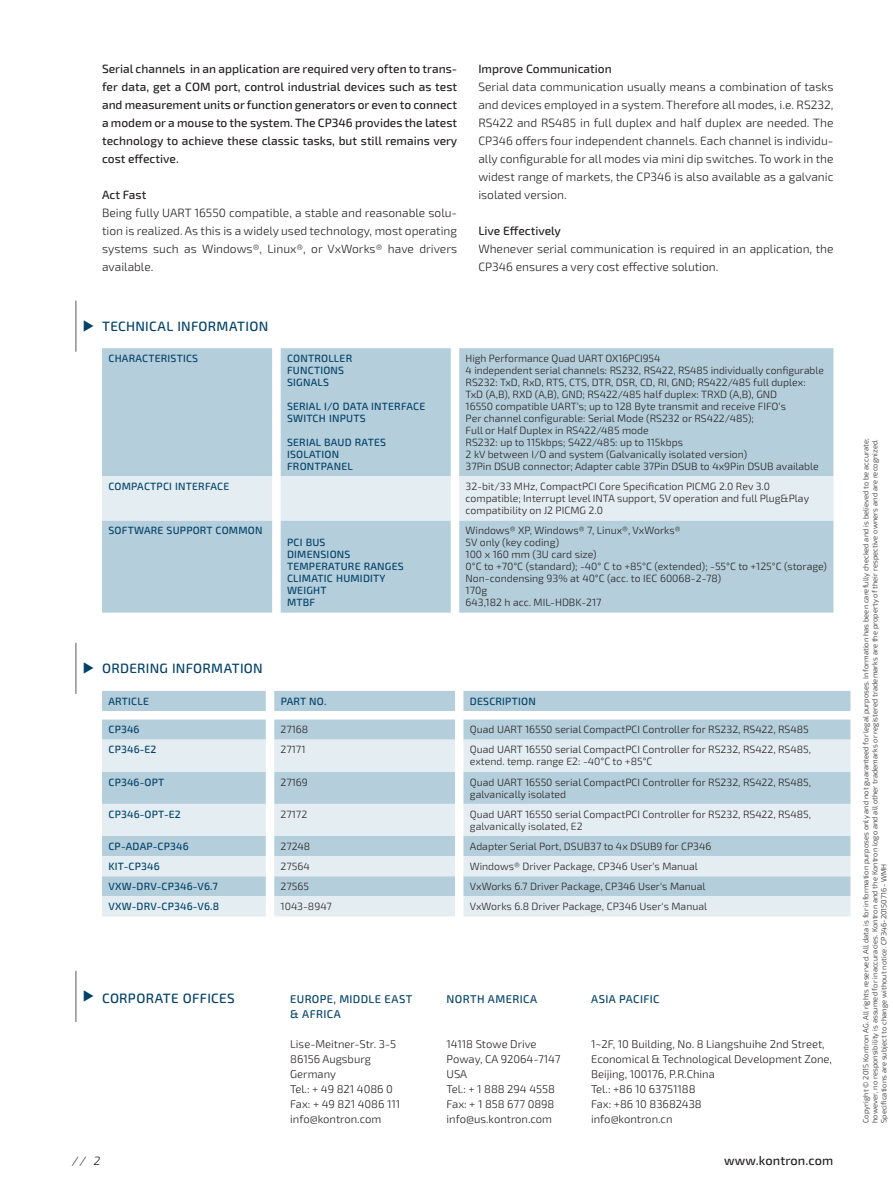
<style>
.page{position:relative;width:893px;height:1191px;background:#fff}
.page>*{position:absolute;margin:0;border:0;box-sizing:border-box;transform-origin:0 0}
.t1{font:500 13.5px "Exo 2.0";letter-spacing:.02em;color:#004169}
.t2{font:500 12.75px "Exo 2.0";letter-spacing:.01em;color:#231f20}
.t3{font:300 12px/18px "Exo 2.0";color:#231f20;text-align:justify}
.t4{font:500 12px/18px "Exo 2.0";color:#231f20;text-align:justify}
.t5{font:italic 300 12px "Exo 2.0";color:#231f20}
.t6{font:300 11.25px/15px "Exo 2.0";color:#231f20}
.t7{font:500 11.25px/15px "Exo 2.0";letter-spacing:.03em;color:#004169}
.t8{font:300 10.5px/12px "Exo 2.0";color:#231f20}
.t9{font:500 10.5px/12px "Exo 2.0";letter-spacing:.02em;color:#004169}
.t10{font:300 7.5px/9px "Exo 2.0";letter-spacing:.01em;color:#231f20}
</style>
<div class="page">
<hr style="left:76px;top:971px;width:1px;height:51px;background:#57585a">
<hr style="left:76px;top:643px;width:1px;height:51px;background:#57585a">
<hr style="left:76px;top:301px;width:1px;height:51px;background:#57585a">
<div style="left:102px;top:348px;width:731px;height:264px;background:#b5cedb"></div>
<div style="left:102px;top:476px;width:731px;height:44px;background:#e3edf2"></div>
<svg style="left:102px;top:691px;width:748px;height:48px;fill:#b5cedb"></svg>
<svg style="left:102px;top:739px;width:748px;height:177px;background:#d1e0e9"></svg>
<p class="t4" style="left:102px;top:61px;width:357px">Serial channels in an application are required very often to trans&shy;fer data, get a COM port, control industrial devices such as test and measurement units or function generators or even to connect a modem or a mouse to the system. The CP346 provides the latest technology to achieve these classic tasks, but still remains very cost effective.</p>
<p class="t4" style="left:102px;top:187px;width:46px">Act Fast</p>
<p class="t3" style="left:102px;top:205px;width:357px">Being fully UART 16550 compatible, a stable and reasonable solu&shy;tion is realized. As this is a widely used technology, most operating systems such as Windows®, Linux®, or VxWorks® have drivers available.</p>
<p class="t4" style="left:478px;top:61px;width:135px">Improve Communication</p>
<p class="t3" style="left:478px;top:79px;width:357px">Serial data communication usually means a combination of tasks and devices employed in a system. Therefore all modes, i.e. RS232, RS422 and RS485 in full duplex and half duplex are needed. The CP346 offers four independent channels. Each channel is individu&shy;ally configurable for all modes via mini dip switches. To work in the widest range of markets, the CP346 is also available as a galvanic isolated version.</p>
<p class="t4" style="left:478px;top:223px;width:84px">Live Effectively</p>
<p class="t3" style="left:478px;top:241px;width:357px">Whenever serial communication is required in an application, the<br>CP346 ensures a very cost effective solution.</p>
<p class="t1" style="left:102px;top:321px;width:168px">TECHNICAL INFORMATION</p>
<p class="t9" style="left:108px;top:353px;width:91px">CHARACTERISTICS</p>
<p class="t9" style="left:287px;top:353px;width:67px">CONTROLLER<br>FUNCTIONS<br>SIGNALS</p>
<p class="t9" style="left:287px;top:401px;width:140px">SERIAL I/O DATA INTERFACE<br>SWITCH INPUTS</p>
<p class="t9" style="left:287px;top:437px;width:101px">SERIAL BAUD RATES<br>ISOLATION<br>FRONTPANEL</p>
<p class="t8" style="left:466px;top:353px;width:360px">High Performance Quad UART OX16PCI954<br>4 independent serial channels: RS232, RS422, RS485 individually configurable RS232: TxD, RxD, RTS, CTS, DTR, DSR, CD, RI, GND; RS422/485 full duplex:<br>TxD (A,B), RXD (A,B), GND; RS422/485 half duplex: TRXD (A,B), GND<br>16550 compatible UART‘s; up to 128 Byte transmit and receive FIFO‘s<br>Per channel configurable: Serial Mode (RS232 or RS422/485);<br>Full or Half Duplex in RS422/485 mode<br>RS232: up to 115kbps; S422/485: up to 115kbps<br>2 kV between I/O and system (Galvanically isolated version)<br>37Pin DSUB connector; Adapter cable 37Pin DSUB to 4x9Pin DSUB available</p>
<p class="t9" style="left:108px;top:481px;width:122px">COMPACTPCI INTERFACE</p>
<p class="t8" style="left:466px;top:481px;width:345px">32-bit/33 MHz, CompactPCI Core Specification PICMG 2.0 Rev 3.0 compatible; Interrupt level INTA support, 5V operation and full Plug&amp;Play compatibility on J2 PICMG 2.0</p>
<p class="t9" style="left:108px;top:526px;width:156px">SOFTWARE SUPPORT COMMON</p>
<p class="t9" style="left:287px;top:538px;width:118px">PCI BUS<br>DIMENSIONS<br>TEMPERATURE RANGES<br>CLIMATIC HUMIDITY<br>WEIGHT<br>MTBF</p>
<p class="t8" style="left:466px;top:526px;width:363px">Windows® XP, Windows® 7, Linux®, VxWorks®<br>5V only (key coding)<br>100 x 160 mm (3U card size)<br>0°C to +70°C (standard); -40° C to +85°C (extended); -55°C to +125°C (storage)<br>Non-condensing 93% at 40°C (acc. to IEC 60068-2-78)<br>170g<br>643,182 h acc. MIL-HDBK-217</p>
<p class="t1" style="left:102px;top:663px;width:162px">ORDERING INFORMATION</p>
<p class="t9" style="left:108px;top:696px;width:42px">ARTICLE</p>
<p class="t9" style="left:281px;top:696px;width:47px">PART NO.</p>
<p class="t9" style="left:470px;top:696px;width:67px">DESCRIPTION</p>
<p class="t9" style="left:108px;top:724px;width:33px">CP346</p>
<p class="t8" style="left:281px;top:724px;width:29px">27168</p>
<p class="t8" style="left:470px;top:724px;width:340px">Quad UART 16550 serial CompactPCI Controller for RS232, RS422, RS485</p>
<p class="t9" style="left:108px;top:745px;width:50px">CP346-E2</p>
<p class="t8" style="left:281px;top:745px;width:26px">27171</p>
<p class="t8" style="left:470px;top:745px;width:343px">Quad UART 16550 serial CompactPCI Controller for RS232, RS422, RS485, extend. temp. range E2: -40°C to +85°C</p>
<p class="t9" style="left:108px;top:777px;width:57px">CP346-OPT</p>
<p class="t8" style="left:281px;top:777px;width:29px">27169</p>
<p class="t8" style="left:470px;top:777px;width:343px">Quad UART 16550 serial CompactPCI Controller for RS232, RS422, RS485, galvanically isolated</p>
<p class="t9" style="left:108px;top:809px;width:74px">CP346-OPT-E2</p>
<p class="t8" style="left:281px;top:809px;width:28px">27172</p>
<p class="t8" style="left:470px;top:809px;width:343px">Quad UART 16550 serial CompactPCI Controller for RS232, RS422, RS485, galvanically isolated, E2</p>
<p class="t9" style="left:108px;top:841px;width:82px">CP-ADAP-CP346</p>
<p class="t8" style="left:281px;top:841px;width:31px">27248</p>
<p class="t8" style="left:470px;top:841px;width:243px">Adapter Serial Port, DSUB37 to 4x DSUB9 for CP346</p>
<p class="t9" style="left:108px;top:861px;width:53px">KIT-CP346</p>
<p class="t8" style="left:281px;top:861px;width:31px">27564</p>
<p class="t8" style="left:470px;top:861px;width:230px">Windows® Driver Package, CP346 User‘s Manual</p>
<p class="t9" style="left:108px;top:881px;width:111px">VXW-DRV-CP346-V6.7</p>
<p class="t8" style="left:281px;top:881px;width:30px">27565</p>
<p class="t8" style="left:470px;top:881px;width:237px">VxWorks 6.7 Driver Package, CP346 User's Manual</p>
<p class="t9" style="left:108px;top:901px;width:112px">VXW-DRV-CP346-V6.8</p>
<p class="t8" style="left:281px;top:901px;width:53px">1043-8947</p>
<p class="t8" style="left:470px;top:901px;width:239px">VxWorks 6.8 Driver Package, CP346 User's Manual</p>
<p class="t1" style="left:102px;top:993px;width:134px">CORPORATE OFFICES</p>
<p class="t7" style="left:447px;top:992px;width:92px">NORTH AMERICA</p>
<p class="t6" style="left:446px;top:1037px;width:115px">14118 Stowe Drive<br>Poway, CA 92064-7147<br>USA<br>Tel.: + 1 888 294 4558<br>Fax: + 1 858 677 0898 info@us.kontron.com</p>
<p class="t7" style="left:290px;top:992px;width:124px">EUROPE, MIDDLE EAST &amp; AFRICA</p>
<p class="t6" style="left:290px;top:1037px;width:111px">Lise-Meitner-Str. 3-5<br>86156 Augsburg<br>Germany<br>Tel.: + 49 821 4086 0<br>Fax: + 49 821 4086 111 info@kontron.com</p>
<p class="t7" style="left:591px;top:992px;width:70px">ASIA PACIFIC</p>
<p class="t6" style="left:591px;top:1037px;width:243px">1~2F, 10 Building, No. 8 Liangshuihe 2nd Street,<br>Economical &amp; Technological Development Zone,<br>Beijing, 100176, P.R.China<br>Tel.: +86 10 63751188<br>Fax: +86 10 83682438<br>info@kontron.cn</p>
<p class="t5" style="left:72px;top:1156px;width:30px">// 2</p>
<p class="t2" style="left:724px;top:1156px;width:111px">www.kontron.com</p>
<p class="t10" style="left:862px;top:1123px;width:686px;rotate:-90deg">Copyright © 2015 Kontron AG. All rights reserved. All data is for information purposes only and not guaranteed for legal purposes. Information has been carefully checked and is believed to be accurate; however, no responsibility is assumed for inaccuracies. Kontron and the Kontron logo and all other trademarks or registered trademarks are the property of their respective owners and are recognized.<br>Specifications are subject to change without notice. CP346-20150716 - WMH</p>
</div>
